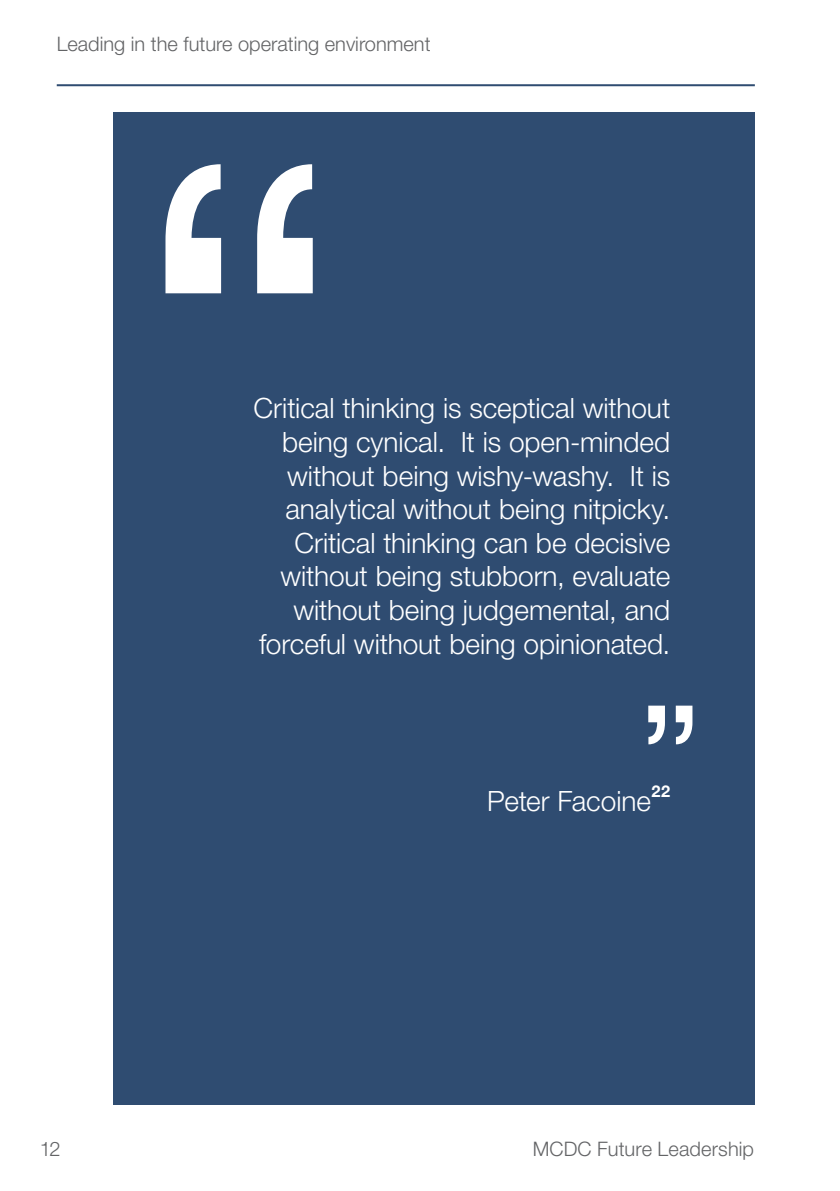
<style>
.page{position:relative;width:840px;height:1191px;background:#fff}
.page>*{position:absolute;margin:0;border:0;box-sizing:border-box;transform-origin:0 0}
.t1{font:500px "Helvetica Neue LT Pro";color:#fff}
.t2{font:150px "Helvetica Neue LT Pro";color:#fff}
.Chapter_quote_white{font:300 28px/33.6px "Helvetica Neue LT Pro";letter-spacing:-.005em;color:#fff;text-align:right}
.t3{font:300 20px "Helvetica Neue LT Pro";color:#636466}
.Chapter_quote_white-2{font:700 16.4px "Helvetica Neue LT Pro";color:#fff}
</style>
<div class="page">
<div style="left:113px;top:112px;width:641px;height:992px;background:#2f4c71"></div>
<hr style="left:57px;top:84px;width:697px;height:2px;background:#2f4c71">
<p class="t3" style="left:57px;top:32px;width:375px">Leading in the future operating environment</p>
<h1 class="t1" style="left:132px;top:35px;width:214px">“</h1>
<p class="Chapter_quote_white" style="left:253px;top:391px;width:418px">Critical thinking is sceptical without being cynical. It is open-minded without being wishy-washy. It is analytical without being nitpicky.<br>Critical thinking can be decisive without being stubborn, evaluate without being judgemental, and forceful without being opinionated.</p>
<h2 class="t2" style="left:638px;top:667px;width:65px">”</h2>
<p class="Chapter_quote_white" style="left:487px;top:783px;width:165px">Peter Facoine</p>
<p class="Chapter_quote_white-2" style="left:651px;top:781px;width:20px">22</p>
<p class="t3" style="left:40px;top:1136px;width:22px">12</p>
<p class="t3" style="left:532px;top:1136px;width:223px">MCDC Future Leadership</p>
</div>
